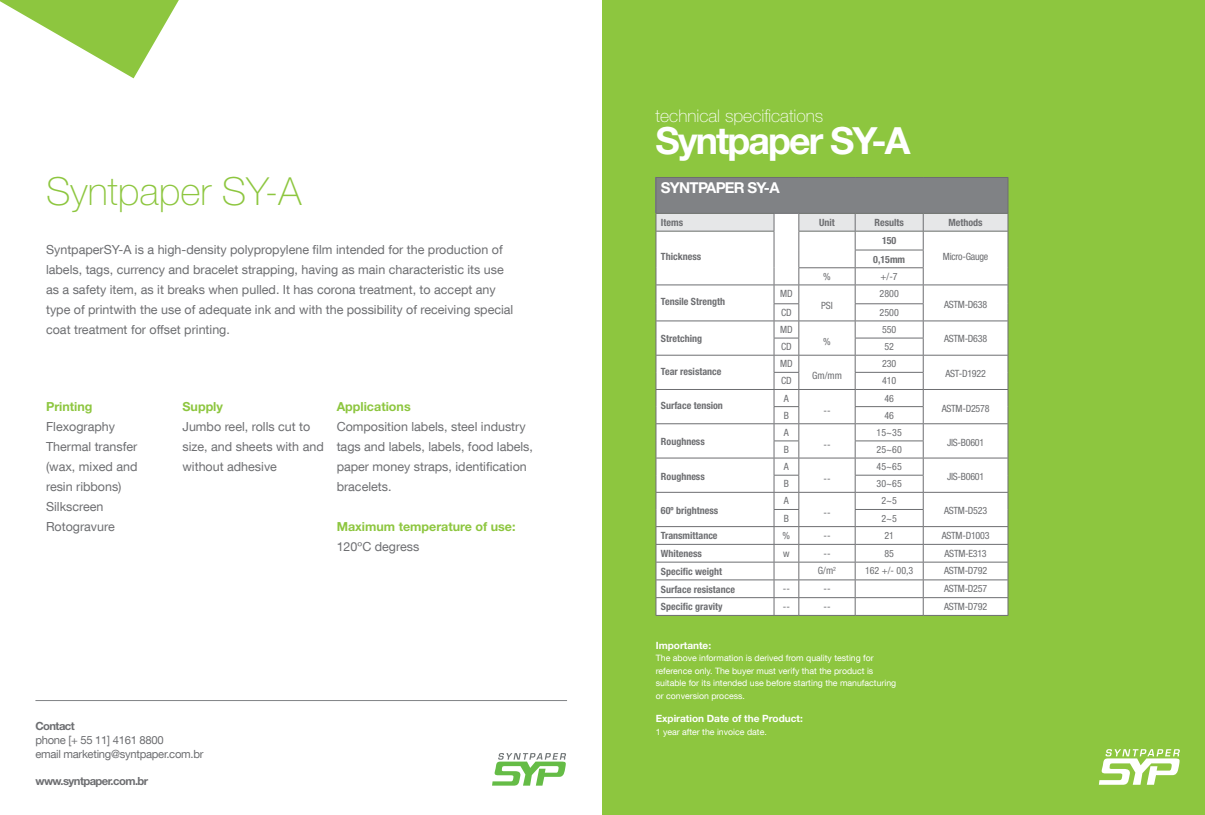
<style>
.page{position:relative;width:1205px;height:815px;background:#fff}
.page>*{position:absolute;margin:0;border:0;box-sizing:border-box;transform-origin:0 0}
.t1{font:100 38.75px "Helvetica Neue LT Std";color:#8dc63f}
.t2{font:700 37.5px "Helvetica Neue LT Std";letter-spacing:-.05em;color:#fff}
.t3{font:100 17.5px "Helvetica Neue LT Std";color:#fff}
.t4{font:700 15px "Helvetica Neue LT Std";letter-spacing:-.05em;color:#fff}
.t5{font:12.5px/20px "Helvetica Neue LT Com";color:#6d6e71}
.t6{font:700 12.5px "Helvetica Neue LT Std";color:#8dc63f}
.t7{font:11.25px/13.8px "Helvetica Neue LT Com";letter-spacing:-.025em;color:#6d6e71}
.t8{font:700 11.25px "Helvetica Neue LT Std";letter-spacing:-.05em;color:#6d6e71}
.t9{font:condensed 10px "Helvetica Neue LT Std";letter-spacing:-.025em;color:#6d6e71}
.t10{font:700 condensed 10px "Helvetica Neue";color:#6d6e71}
.t11{font:700 10px "Helvetica Neue LT Std";color:#fff}
.t12{font:8.75px/12.5px "Helvetica Neue LT Com";color:#fff}
</style>
<div class="page">
<div style="left:602px;top:0;width:603px;height:815px;background:#8dc63f"></div>
<div style="left:656px;top:177px;width:352px;height:36px;background:#808285"></div>
<hr style="left:656px;top:177px;width:118px;height:1px;background:#6d6e71">
<hr style="left:656px;top:178px;width:1px;height:35px;background:#6d6e71">
<svg style="left:774px;top:177px;width:25px;height:1px"></svg>
<hr style="left:799px;top:177px;width:56px;height:1px;background:#6d6e71">
<hr style="left:855px;top:177px;width:68px;height:1px;background:#6d6e71">
<hr style="left:923px;top:177px;width:85px;height:1px;background:#6d6e71">
<hr style="left:1007px;top:178px;width:1px;height:35px;background:#6d6e71">
<svg style="left:656px;top:213px;width:352px;height:403px;background:#f5f5f6"></svg>
<hr style="left:656px;top:231px;width:118px;height:1px;background:#6d6e71">
<hr style="left:798px;top:231px;width:57px;height:1px;background:#6d6e71">
<hr style="left:855px;top:231px;width:68px;height:1px;background:#6d6e71">
<hr style="left:923px;top:231px;width:85px;height:1px;background:#6d6e71">
<hr style="left:855px;top:250px;width:68px;height:1px;background:#6d6e71">
<hr style="left:798px;top:267px;width:57px;height:1px;background:#6d6e71">
<hr style="left:855px;top:267px;width:68px;height:1px;background:#6d6e71">
<svg style="left:0;top:0;width:179px;height:78px"></svg>
<svg style="left:1099px;top:749px;width:81px;height:36px"></svg>
<svg style="left:492px;top:753px;width:74px;height:33px"></svg>
<hr style="left:35px;top:700px;width:532px;height:1px;background:#808285">
<h1 class="t1" style="left:46px;top:169px;width:257px">Syntpaper sy-A</h1>
<p class="t5" style="left:46px;top:239px;width:469px">SyntpaperSY-A is a high-density polypropylene film intended for the production of labels, tags, currency and bracelet strapping, having as main characteristic its use as a safety item, as it breaks when pulled. It has corona treatment, to accept any type of printwith the use of adequate ink and with the possibility of receiving special coat treatment for offset printing.</p>
<p class="t6" style="left:46px;top:399px;width:48px">Printing</p>
<p class="t5" style="left:46px;top:416px;width:93px">Flexography<br>Thermal transfer (wax, mixed and resin ribbons)<br>Silkscreen<br>Rotogravure</p>
<p class="t6" style="left:182px;top:399px;width:42px">Supply</p>
<p class="t5" style="left:182px;top:416px;width:143px">Jumbo reel, rolls cut to size, and sheets with and without adhesive</p>
<p class="t6" style="left:337px;top:399px;width:76px">Applications</p>
<p class="t5" style="left:337px;top:416px;width:198px">Composition labels, steel industry tags and labels, labels, food labels, paper money straps, identification bracelets.</p>
<p class="t6" style="left:337px;top:519px;width:180px">Maximum temperature of use:</p>
<p class="t5" style="left:337px;top:536px;width:84px">120ºC degress</p>
<p class="t8" style="left:35px;top:719px;width:41px">Contact</p>
<p class="t7" style="left:35px;top:733px;width:170px">phone [+ 55 11] 4161 8800<br>email marketing@syntpaper.com.br</p>
<p class="t8" style="left:35px;top:774px;width:114px">www.syntpaper.com.br</p>
<h3 class="t3" style="left:656px;top:106px;width:169px">technical specifications</h3>
<h2 class="t2" style="left:656px;top:117px;width:256px">Syntpaper SY-A</h2>
<p class="t4" style="left:661px;top:179px;width:120px">SYNTPAPER SY-A</p>
<p class="t10" style="left:661px;top:217px;width:24px">Items</p>
<p class="t10" style="left:819px;top:217px;width:17px">Unit</p>
<p class="t10" style="left:874px;top:217px;width:31px">Results</p>
<p class="t10" style="left:948px;top:217px;width:36px">Methods</p>
<p class="t10" style="left:661px;top:251px;width:42px">Thickness</p>
<p class="t10" style="left:882px;top:234px;width:16px">150</p>
<p class="t9" style="left:943px;top:251px;width:47px">Micro-Gauge</p>
<p class="t10" style="left:873px;top:253px;width:33px">0,15mm</p>
<p class="t9" style="left:823px;top:271px;width:9px">%</p>
<p class="t9" style="left:880px;top:271px;width:19px">+/-7</p>
<p class="t10" style="left:661px;top:295px;width:66px">Tensile Strength</p>
<p class="t9" style="left:780px;top:288px;width:14px">MD</p>
<p class="t9" style="left:879px;top:288px;width:21px">2800</p>
<p class="t9" style="left:821px;top:300px;width:13px">PSI</p>
<p class="t9" style="left:781px;top:307px;width:12px">CD</p>
<p class="t9" style="left:879px;top:307px;width:21px">2500</p>
<p class="t9" style="left:944px;top:299px;width:45px">ASTM-D638</p>
<p class="t10" style="left:661px;top:332px;width:43px">Stretching</p>
<p class="t9" style="left:780px;top:324px;width:14px">MD</p>
<p class="t9" style="left:882px;top:324px;width:16px">550</p>
<p class="t9" style="left:823px;top:336px;width:9px">%</p>
<p class="t9" style="left:781px;top:341px;width:12px">CD</p>
<p class="t9" style="left:884px;top:341px;width:11px">52</p>
<p class="t9" style="left:944px;top:332px;width:45px">ASTM-D638</p>
<p class="t10" style="left:661px;top:365px;width:62px">Tear resistance</p>
<p class="t9" style="left:780px;top:358px;width:14px">MD</p>
<p class="t9" style="left:882px;top:358px;width:16px">230</p>
<p class="t9" style="left:812px;top:370px;width:31px">Gm/mm</p>
<p class="t9" style="left:781px;top:375px;width:12px">CD</p>
<p class="t9" style="left:882px;top:375px;width:16px">410</p>
<p class="t9" style="left:945px;top:368px;width:42px">AST-D1922</p>
<p class="t10" style="left:661px;top:400px;width:63px">Surface tension</p>
<p class="t9" style="left:784px;top:392px;width:6px">A</p>
<p class="t9" style="left:884px;top:392px;width:11px">46</p>
<p class="t9" style="left:823px;top:404px;width:9px">--</p>
<p class="t9" style="left:784px;top:409px;width:7px">B</p>
<p class="t9" style="left:884px;top:409px;width:11px">46</p>
<p class="t9" style="left:942px;top:402px;width:49px">ASTM-D2578</p>
<p class="t10" style="left:661px;top:435px;width:45px">Roughness</p>
<p class="t9" style="left:784px;top:427px;width:6px">A</p>
<p class="t9" style="left:876px;top:427px;width:27px">15~35</p>
<p class="t9" style="left:823px;top:439px;width:9px">--</p>
<p class="t9" style="left:784px;top:444px;width:7px">B</p>
<p class="t9" style="left:876px;top:444px;width:27px">25~60</p>
<p class="t9" style="left:947px;top:437px;width:39px">JIS-B0601</p>
<p class="t9" style="left:784px;top:461px;width:6px">A</p>
<p class="t9" style="left:876px;top:461px;width:27px">45~65</p>
<p class="t10" style="left:661px;top:471px;width:45px">Roughness</p>
<p class="t9" style="left:823px;top:473px;width:9px">--</p>
<p class="t9" style="left:784px;top:478px;width:7px">B</p>
<p class="t9" style="left:876px;top:478px;width:27px">30~65</p>
<p class="t9" style="left:947px;top:471px;width:39px">JIS-B0601</p>
<p class="t9" style="left:784px;top:495px;width:6px">A</p>
<p class="t9" style="left:881px;top:495px;width:17px">2~5</p>
<p class="t10" style="left:661px;top:505px;width:59px">60º brightness</p>
<p class="t9" style="left:823px;top:507px;width:9px">--</p>
<p class="t9" style="left:784px;top:512px;width:7px">B</p>
<p class="t9" style="left:881px;top:512px;width:17px">2~5</p>
<p class="t9" style="left:944px;top:505px;width:45px">ASTM-D523</p>
<p class="t10" style="left:661px;top:530px;width:58px">Transmittance</p>
<p class="t9" style="left:782px;top:529px;width:9px">%</p>
<p class="t9" style="left:823px;top:529px;width:9px">--</p>
<p class="t9" style="left:884px;top:529px;width:11px">21</p>
<p class="t9" style="left:942px;top:529px;width:49px">ASTM-D1003</p>
<p class="t10" style="left:661px;top:548px;width:43px">Whiteness</p>
<p class="t9" style="left:783px;top:547px;width:8px">w</p>
<p class="t9" style="left:823px;top:547px;width:9px">--</p>
<p class="t9" style="left:884px;top:547px;width:11px">85</p>
<p class="t9" style="left:944px;top:547px;width:44px">ASTM-E313</p>
<p class="t10" style="left:661px;top:565px;width:63px">Specific weight</p>
<p class="t9" style="left:818px;top:565px;width:20px">G/m<sup>2</sup></p>
<p class="t9" style="left:865px;top:565px;width:50px">162 +/- 00,3</p>
<p class="t9" style="left:944px;top:565px;width:45px">ASTM-D792</p>
<p class="t10" style="left:661px;top:583px;width:76px">Surface resistance</p>
<p class="t9" style="left:783px;top:583px;width:9px">--</p>
<p class="t9" style="left:823px;top:583px;width:9px">--</p>
<p class="t9" style="left:944px;top:583px;width:45px">ASTM-D257</p>
<p class="t10" style="left:661px;top:601px;width:63px">Specific gravity</p>
<p class="t9" style="left:783px;top:600px;width:9px">--</p>
<p class="t9" style="left:823px;top:600px;width:9px">--</p>
<p class="t9" style="left:944px;top:600px;width:45px">ASTM-D792</p>
<p class="t11" style="left:656px;top:639px;width:57px">Importante:</p>
<p class="t12" style="left:656px;top:651px;width:242px">The above information is derived from quality testing for reference only. The buyer must verify that the product is suitable for its intended use before starting the manufacturing or conversion process.</p>
<p class="t11" style="left:656px;top:712px;width:149px">Expiration Date of the Product:</p>
<p class="t12" style="left:656px;top:725px;width:113px">1 year after the invoice date.</p>
</div>
